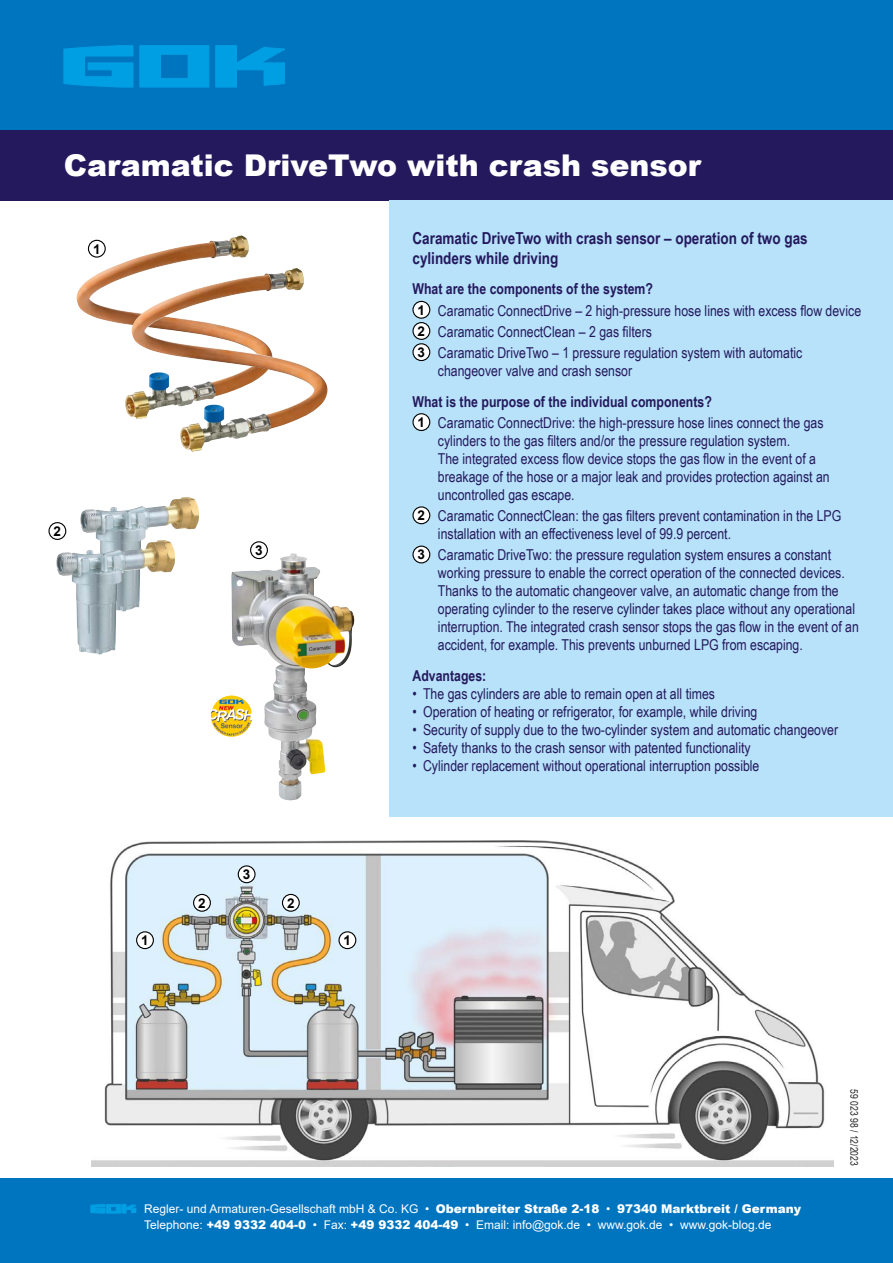
<style>
.page{position:relative;width:893px;height:1263px;background:#fff}
.page>*{position:absolute;margin:0;border:0;box-sizing:border-box;transform-origin:0 0}
.t1{font:900 30px "Arial";color:#fff}
.t2{font:700 16.5px/19.8px "Arial Narrow";color:#24195d}
.t3{font:15px/18px "Arial Narrow";color:#24195d}
.t4{font:700 15px "Arial Narrow";color:#24195d}
.t5{font:700 13.5px "Arial";color:#000}
.t6{font:12px/15.3px "Arial";color:#fff}
.t7{font:10.5px "Arial Narrow";color:#282827}
.s1{font-weight:700}
.s2{font-family:"Arial";font-weight:700;font-size:13.5px;color:#000}
.s3{font-weight:900}
</style>
<div class="page">
<div style="left:0;top:0;width:893px;height:194px;background:#0075bf"></div>
<div style="left:0;top:130px;width:893px;height:70px;background:#24195d"></div>
<svg style="left:215px;top:46px;width:70px;height:41px"></svg>
<svg style="left:64px;top:45px;width:69px;height:42px"></svg>
<svg style="left:140px;top:45px;width:69px;height:42px"></svg>
<div style="left:0;top:1178px;width:893px;height:85px;background:#0075bf"></div>
<div style="left:389px;top:200px;width:504px;height:616px;background:#b7e2fa"></div>
<svg style="left:91px;top:1204px;width:45px;height:9px"></svg>
<div style="left:413px;top:301px;width:17px;height:17px;background:#fff;border-radius:50%"></div>
<div style="left:412px;top:301px;width:18px;height:18px;border:1px solid #000;border-radius:50%"></div>
<div style="left:413px;top:323px;width:17px;height:16px;background:#fff;border-radius:50%"></div>
<div style="left:412px;top:322px;width:18px;height:18px;border:1px solid #000;border-radius:50%"></div>
<div style="left:413px;top:344px;width:17px;height:16px;background:#fff;border-radius:50%"></div>
<div style="left:412px;top:343px;width:18px;height:18px;border:1px solid #000;border-radius:50%"></div>
<div style="left:413px;top:414px;width:17px;height:16px;background:#fff;border-radius:50%"></div>
<div style="left:412px;top:413px;width:18px;height:18px;border:1px solid #000;border-radius:50%"></div>
<div style="left:413px;top:507px;width:17px;height:17px;background:#fff;border-radius:50%"></div>
<div style="left:412px;top:506px;width:18px;height:18px;border:1px solid #000;border-radius:50%"></div>
<div style="left:413px;top:546px;width:17px;height:17px;background:#fff;border-radius:50%"></div>
<div style="left:412px;top:546px;width:18px;height:17px;border:1px solid #000;border-radius:50%"></div>
<img style="left:92px;top:841px;width:741px;height:326px">
<img style="left:77px;top:236px;width:172px;height:181px">
<img style="left:132px;top:268px;width:182px;height:184px">
<img style="left:232px;top:553px;width:60px;height:247px">
<div style="left:88px;top:240px;width:17px;height:17px;background:#fff;border-radius:50%"></div>
<div style="left:88px;top:240px;width:18px;height:18px;border:1px solid #000;border-radius:50%"></div>
<div style="left:48px;top:522px;width:18px;height:18px;border:1px solid #000;border-radius:50%"></div>
<div style="left:251px;top:542px;width:16px;height:16px;background:#fff;border-radius:50%"></div>
<div style="left:250px;top:541px;width:18px;height:18px;border:1px solid #000;border-radius:50%"></div>
<div style="left:137px;top:932px;width:16px;height:16px;background:#fff;border-radius:50%"></div>
<div style="left:136px;top:931px;width:18px;height:18px;border:1px solid #000;border-radius:50%"></div>
<div style="left:339px;top:932px;width:17px;height:16px;background:#fff;border-radius:50%"></div>
<div style="left:338px;top:931px;width:18px;height:18px;border:1px solid #000;border-radius:50%"></div>
<div style="left:194px;top:894px;width:16px;height:17px;background:#fff;border-radius:50%"></div>
<div style="left:193px;top:894px;width:18px;height:18px;border:1px solid #000;border-radius:50%"></div>
<div style="left:282px;top:894px;width:17px;height:17px;background:#fff;border-radius:50%"></div>
<div style="left:282px;top:894px;width:18px;height:18px;border:1px solid #000;border-radius:50%"></div>
<div style="left:238px;top:866px;width:17px;height:17px;background:#fff;border-radius:50%"></div>
<div style="left:238px;top:865px;width:18px;height:18px;border:1px solid #000;border-radius:50%"></div>
<img style="left:80px;top:497px;width:107px;height:76px">
<img style="left:56px;top:540px;width:107px;height:114px">
<img style="left:211px;top:695px;width:41px;height:42px;border-radius:20px">
<h1 class="t1" style="left:64px;top:143px;width:639px">Caramatic DriveTwo with crash sensor</h1>
<p class="t5" style="left:93px;top:239px;width:9px">1</p>
<p class="t5" style="left:54px;top:522px;width:9px">2</p>
<p class="t5" style="left:255px;top:541px;width:9px">3</p>
<p class="t5" style="left:243px;top:865px;width:9px">3</p>
<p class="t5" style="left:198px;top:893px;width:9px">2</p>
<p class="t5" style="left:287px;top:893px;width:9px">2</p>
<p class="t5" style="left:141px;top:931px;width:9px">1</p>
<p class="t5" style="left:344px;top:931px;width:9px">1</p>
<p class="t2" style="left:412px;top:227px;width:397px">Caramatic DriveTwo with crash sensor – operation of two gas cylinders while driving</p>
<p class="t3" style="left:418px;top:278px;width:445px;line-height:21.1px;text-indent:-5px"><span class="s1">What are the components of the system?<br></span><span class="s2">1</span> Caramatic ConnectDrive – 2 high-pressure hose lines with excess flow device <span class="s2">2</span> Caramatic ConnectClean – 2 gas filters<br><span class="s2">3</span> Caramatic DriveTwo – 1 pressure regulation system with automatic</p>
<p class="t3" style="left:438px;top:361px;width:196px">changeover valve and crash sensor</p>
<p class="t3" style="left:418px;top:390px;width:407px;line-height:21.1px;text-indent:-5px"><span class="s1">What is the purpose of the individual components?<br></span><span class="s2">1</span> Caramatic ConnectDrive: the high-pressure hose lines connect the gas</p>
<p class="t3" style="left:438px;top:431px;width:393px">cylinders to the gas filters and/or the pressure regulation system.<br>The integrated excess flow device stops the gas flow in the event of a breakage of the hose or a major leak and provides protection against an uncontrolled gas escape.</p>
<p class="t3" style="left:438px;top:506px;width:405px;text-indent:-20px"><span class="s2">2</span> Caramatic ConnectClean: the gas filters prevent contamination in the LPG installation with an effectiveness level of 99.9 percent.</p>
<p class="t3" style="left:438px;top:545px;width:422px;text-indent:-20px"><span class="s2">3</span> Caramatic DriveTwo: the pressure regulation system ensures a constant working pressure to enable the correct operation of the connected devices.<br>Thanks to the automatic changeover valve, an automatic change from the operating cylinder to the reserve cylinder takes place without any operational interruption. The integrated crash sensor stops the gas flow in the event of an accident, for example. This prevents unburned LPG from escaping.</p>
<p class="t4" style="left:412px;top:664px;width:75px">Advantages:</p>
<p class="t3" style="left:412px;top:684px;width:304px">• The gas cylinders are able to remain open at all times</p>
<p class="t3" style="left:412px;top:702px;width:346px">• Operation of heating or refrigerator, for example, while driving</p>
<p class="t3" style="left:412px;top:720px;width:427px">• Security of supply due to the two-cylinder system and automatic changeover</p>
<p class="t3" style="left:412px;top:738px;width:340px">• Safety thanks to the crash sensor with patented functionality</p>
<p class="t3" style="left:412px;top:756px;width:348px">• Cylinder replacement without operational interruption possible</p>
<p class="t6" style="left:144px;top:1201px;width:658px">Regler- und Armaturen-Gesellschaft mbH &amp; Co. KG • <span class="s3">Obernbreiter Straße 2-18</span> • <span class="s3">97340 Marktbreit / Germany<br></span>Telephone: <span class="s3">+49 9332 404-0</span> • Fax: <span class="s3">+49 9332 404-49</span> • Email: info@gok.de • www.gok.de • www.gok-blog.de</p>
<p class="t7" style="left:862px;top:1089px;width:78px;rotate:90deg">59 023 98 / 12/2023</p>
</div>
